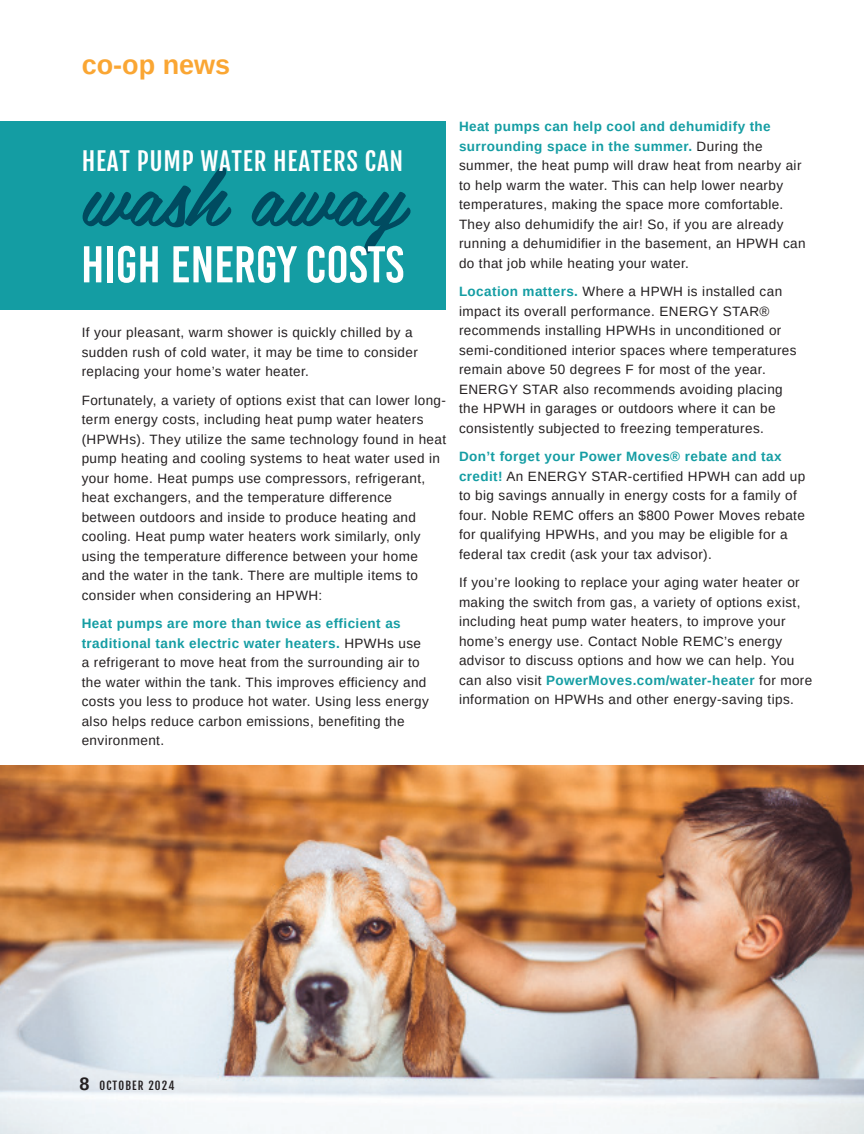
<style>
.page{position:relative;width:864px;height:1134px;background:#fff}
.page>*{position:absolute;margin:0;border:0;box-sizing:border-box;transform-origin:0 0}
.Body_Copy_Playfair_Single-Page{font:80.85px "Belinda";color:#004b60}
.Body_Copy_Playfair_Single-Page-2{font:51.6px "Bebas Kai";color:#fff}
.t1{font:700 27px "Arimo";color:#faa633}
.Body_Copy_Playfair_Single-Page-3{font:24.9px "Fjalla One";letter-spacing:.03em;color:#fff}
.Body_Copy_Playfair_Single-Page-4{font:13.5px/19.5px "Arimo";letter-spacing:.03em;color:#231f20}
.t2{font:11.25px "Fjalla One";letter-spacing:.1em;color:#231f20}
.s1{font-weight:700;color:#149da3}
.s2{font-family:"Arimo";font-weight:700;font-size:18px}
</style>
<div class="page">
<img style="left:0;top:765px;width:864px;height:369px">
<div style="left:0;top:121px;width:446px;height:189px;background:#149da3"></div>
<p class="t1" style="left:82px;top:46px;width:150px">co-op news</p>
<p class="Body_Copy_Playfair_Single-Page-3" style="left:82px;top:146px;width:323px">HEAT PUMP WATER HEATERS CAN</p>
<p class="Body_Copy_Playfair_Single-Page" style="left:81px;top:129px;width:324px">wash away</p>
<p class="Body_Copy_Playfair_Single-Page-2" style="left:81px;top:237px;width:324px">HIGH ENERGY COSTS</p>
<p class="Body_Copy_Playfair_Single-Page-4" style="left:82px;top:323px;width:338px">If your pleasant, warm shower is quickly chilled by a sudden rush of cold water, it may be time to consider replacing your home’s water heater.</p>
<p class="Body_Copy_Playfair_Single-Page-4" style="left:82px;top:390px;width:366px">Fortunately, a variety of options exist that can lower long&shy;term energy costs, including heat pump water heaters (HPWHs). They utilize the same technology found in heat pump heating and cooling systems to heat water used in your home. Heat pumps use compressors, refrigerant, heat exchangers, and the temperature difference between outdoors and inside to produce heating and cooling. Heat pump water heaters work similarly, only using the temperature difference between your home<br>and the water in the tank. There are multiple items to consider when considering an HPWH:</p>
<p class="Body_Copy_Playfair_Single-Page-4" style="left:82px;top:614px;width:349px"><span class="s1">Heat pumps are more than twice as efficient as traditional tank electric water heaters.</span> HPWHs use a refrigerant to move heat from the surrounding air to the water within the tank. This improves efficiency and costs you less to produce hot water. Using less energy also helps reduce carbon emissions, benefiting the environment.</p>
<p class="Body_Copy_Playfair_Single-Page-4" style="left:459px;top:117px;width:348px"><span class="s1">Heat pumps can help cool and dehumidify the surrounding space in the summer.</span> During the summer, the heat pump will draw heat from nearby air to help warm the water. This can help lower nearby temperatures, making the space more comfortable.<br>They also dehumidify the air! So, if you are already running a dehumidifier in the basement, an HPWH can do that job while heating your water.</p>
<p class="Body_Copy_Playfair_Single-Page-4" style="left:459px;top:282px;width:339px"><span class="s1">Location matters.</span> Where a HPWH is installed can impact its overall performance. ENERGY STAR® recommends installing HPWHs in unconditioned or semi-conditioned interior spaces where temperatures remain above 50 degrees F for most of the year.<br>ENERGY STAR also recommends avoiding placing the HPWH in garages or outdoors where it can be consistently subjected to freezing temperatures.</p>
<p class="Body_Copy_Playfair_Single-Page-4" style="left:459px;top:447px;width:348px"><span class="s1">Don’t forget your Power Moves® rebate and tax credit!</span> An ENERGY STAR-certified HPWH can add up to big savings annually in energy costs for a family of four. Noble REMC offers an $800 Power Moves rebate for qualifying HPWHs, and you may be eligible for a federal tax credit (ask your tax advisor).</p>
<p class="Body_Copy_Playfair_Single-Page-4" style="left:459px;top:573px;width:355px">If you’re looking to replace your aging water heater or making the switch from gas, a variety of options exist, including heat pump water heaters, to improve your home’s energy use. Contact Noble REMC’s energy advisor to discuss options and how we can help. You can also visit <span class="s1">PowerMoves.com/water-heater</span> for more information on HPWHs and other energy-saving tips.</p>
<p class="t2" style="left:80px;top:1079px;width:96px"><span class="s2">8</span> OCTOBER 2024</p>
</div>
